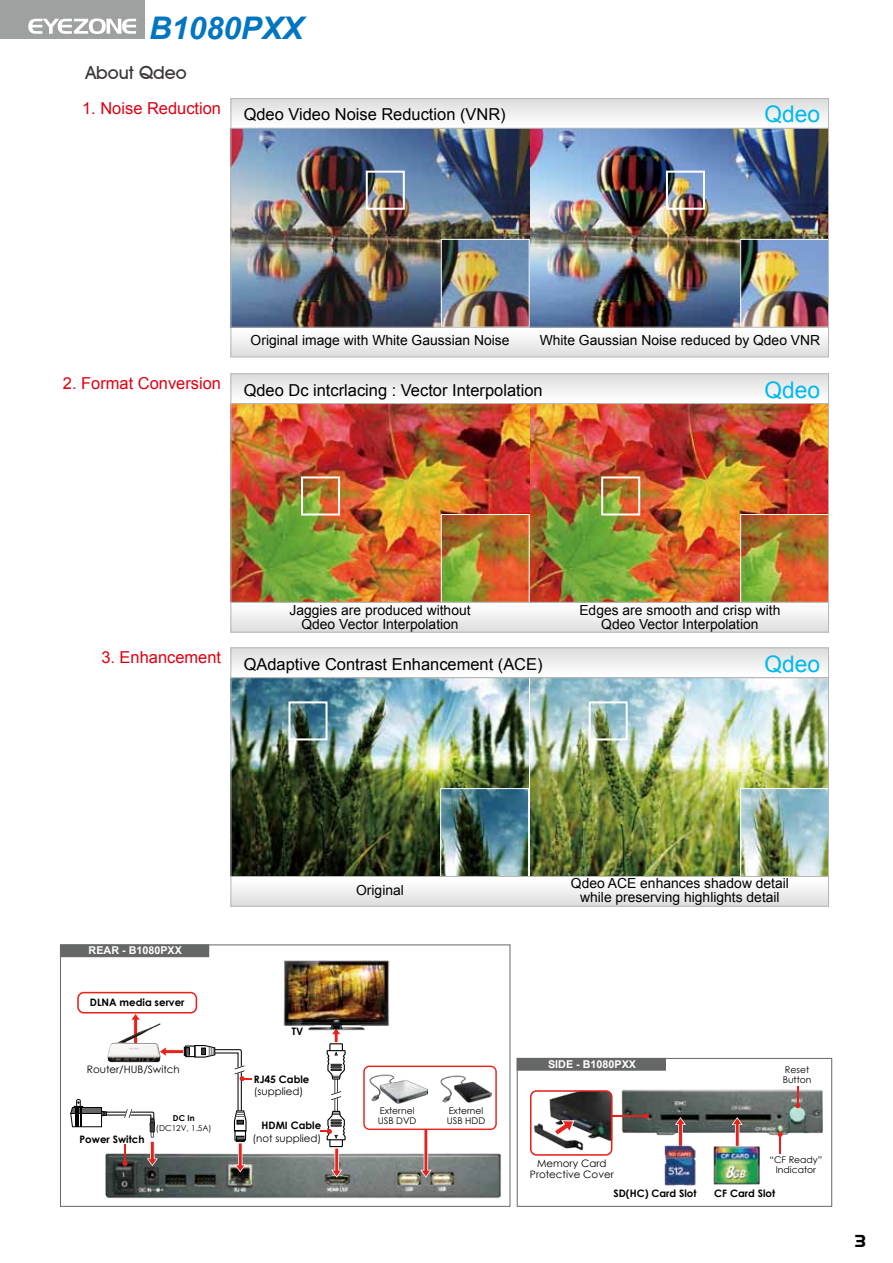
<style>
.page{position:relative;width:893px;height:1263px;background:#fff}
.page>*{position:absolute;margin:0;border:0;box-sizing:border-box;transform-origin:0 0}
.t1{font:italic 700 31.2px "Arial";color:#0075c2}
.t2{font:22.8px "Arial";color:#00b9ef}
.t3{font:500 18px "Avant Garde IT Cby BT";color:#3e3a39}
.t4{font:700 18px "Handel Got D";color:#000}
.t5{font:16.8px "Arial";color:#000}
.t6{font:16.5px "Arial";color:#000}
.t7{font:16.5px "Arial";color:#df0011}
.t8{font:13.8px/13.6px "Arial";color:#000;text-align:center}
.t9{font:700 10.8px "Arial";color:#fff}
.t10{font:10.2px/12.3px "Century Gothic";color:#010101;text-align:center}
.t11{font:700 10.2px "Century Gothic";color:#010101}
.t12{font:9.15px/10.2px "Century Gothic";color:#010101}
.t13{font:8.25px/9.9px "Century Gothic";color:#010101;text-align:center}
.s1{font-weight:700}
</style>
<div class="page">
<div style="left:0;top:0;width:144px;height:38px;background:#9fa0a0"></div>
<svg style="left:28px;top:18px;width:108px;height:16px"></svg>
<div style="left:60px;top:945px;width:149px;height:12px;background:#666767"></div>
<div style="left:60px;top:944px;width:149px;height:13px;border:1px solid #666767"></div>
<div style="left:517px;top:1058px;width:315px;height:148px;border:1px solid #666767"></div>
<div style="left:517px;top:1058px;width:148px;height:12px;background:#666767"></div>
<div style="left:517px;top:1058px;width:149px;height:13px;border:1px solid #666767"></div>
<img style="left:621px;top:1084px;width:210px;height:59px">
<svg style="left:732px;top:1117px;width:11px;height:26px"></svg>
<svg style="left:675px;top:1117px;width:11px;height:28px"></svg>
<svg style="left:795px;top:1086px;width:5px;height:22px"></svg>
<svg style="left:778px;top:1132px;width:5px;height:5px"></svg>
<hr style="left:779px;top:1134px;width:2px;height:20px;background:#e7211b">
<svg style="left:644px;top:1114px;width:5px;height:4px"></svg>
<hr style="left:611px;top:1115px;width:35px;height:2px;background:#e7211b">
<img style="left:665px;top:1145px;width:31px;height:41px">
<img style="left:713px;top:1143px;width:47px;height:42px">
<svg style="left:530px;top:1090px;width:82px;height:66px"></svg>
<img style="left:105px;top:1153px;width:397px;height:46px">
<svg style="left:334px;top:1069px;width:4px;height:52px"></svg>
<svg style="left:331px;top:1091px;width:10px;height:9px"></svg>
<svg style="left:327px;top:1030px;width:19px;height:49px"></svg>
<svg style="left:320px;top:1111px;width:26px;height:66px"></svg>
<svg style="left:363px;top:1065px;width:134px;height:112px"></svg>
<svg style="left:70px;top:992px;width:182px;height:180px"></svg>
<img style="left:284px;top:960px;width:105px;height:70px">
<img style="left:369px;top:1074px;width:58px;height:30px">
<img style="left:441px;top:1075px;width:50px;height:28px">
<img style="left:233px;top:679px;width:296px;height:196px">
<img style="left:531px;top:679px;width:296px;height:196px">
<img style="left:233px;top:405px;width:594px;height:196px">
<svg style="left:233px;top:100px;width:594px;height:18px"></svg>
<div style="left:231px;top:98px;width:598px;height:31px;border:1px solid #b5b6b6"></div>
<svg style="left:233px;top:338px;width:594px;height:17px"></svg>
<div style="left:231px;top:327px;width:598px;height:30px;border:1px solid #b5b6b6"></div>
<img style="left:233px;top:130px;width:594px;height:195px">
<img style="left:443px;top:241px;width:85px;height:84px">
<div style="left:441px;top:239px;width:89px;height:89px;border:1px solid #fff"></div>
<img style="left:742px;top:241px;width:85px;height:84px">
<div style="left:740px;top:239px;width:89px;height:89px;border:1px solid #fff"></div>
<div style="left:666px;top:171px;width:39px;height:39px;border:2px solid #fff"></div>
<div style="left:366px;top:171px;width:39px;height:39px;border:2px solid #fff"></div>
<div style="left:231px;top:128px;width:598px;height:199px;border:1px solid #b5b6b6"></div>
<svg style="left:233px;top:375px;width:594px;height:18px"></svg>
<div style="left:231px;top:373px;width:598px;height:31px;border:1px solid #b5b6b6"></div>
<svg style="left:233px;top:614px;width:594px;height:16px"></svg>
<div style="left:231px;top:602px;width:598px;height:30px;border:1px solid #b5b6b6"></div>
<div style="left:601px;top:476px;width:39px;height:39px;border:2px solid #fff"></div>
<div style="left:301px;top:476px;width:39px;height:39px;border:2px solid #fff"></div>
<svg style="left:233px;top:650px;width:594px;height:17px"></svg>
<div style="left:231px;top:648px;width:598px;height:30px;border:1px solid #b5b6b6"></div>
<svg style="left:233px;top:888px;width:594px;height:16px"></svg>
<div style="left:231px;top:876px;width:598px;height:30px;border:1px solid #b5b6b6"></div>
<img style="left:442px;top:790px;width:85px;height:85px">
<div style="left:440px;top:788px;width:89px;height:89px;border:1px solid #fff"></div>
<div style="left:589px;top:701px;width:39px;height:39px;border:2px solid #fff"></div>
<div style="left:288px;top:701px;width:40px;height:39px;border:2px solid #fff"></div>
<img style="left:443px;top:516px;width:85px;height:85px">
<div style="left:441px;top:514px;width:89px;height:89px;border:1px solid #fff"></div>
<img style="left:742px;top:516px;width:85px;height:85px">
<div style="left:740px;top:514px;width:89px;height:89px;border:1px solid #fff"></div>
<img style="left:742px;top:790px;width:85px;height:85px">
<div style="left:740px;top:788px;width:89px;height:89px;border:1px solid #fff"></div>
<div style="left:231px;top:403px;width:598px;height:200px;border:1px solid #b5b6b6"></div>
<div style="left:231px;top:677px;width:598px;height:200px;border:1px solid #b5b6b6"></div>
<p class="t1" style="left:149px;top:7px;width:156px">B1080PXX</p>
<p class="t3" style="left:85px;top:62px;width:103px">About Qdeo</p>
<p class="t7" style="left:82px;top:97px;width:140px">1. Noise Reduction</p>
<p class="t6" style="left:244px;top:104px;width:264px">Qdeo Video Noise Reduction (VNR)</p>
<p class="t2" style="left:764px;top:99px;width:57px">Qdeo</p>
<p class="t7" style="left:63px;top:373px;width:160px">2. Format Conversion</p>
<p class="t8" style="left:251px;top:333px;width:260px">Original image with White Gaussian Noise</p>
<p class="t8" style="left:540px;top:333px;width:282px">White Gaussian Noise reduced by Qdeo VNR</p>
<p class="t6" style="left:244px;top:379px;width:300px">Qdeo Dc intcrlacing : Vector Interpolation</p>
<p class="t2" style="left:764px;top:375px;width:57px">Qdeo</p>
<p class="t5" style="left:244px;top:332px;width:311px">Qdeo De-interlacing : Vector Interpolation</p>
<p class="t7" style="left:101px;top:647px;width:121px">3. Enhancement</p>
<p class="t8" style="left:289px;top:603px;width:183px">Jaggies are produced without<br>Qdeo Vector Interpolation</p>
<p class="t8" style="left:579px;top:603px;width:203px">Edges are smooth and crisp with<br>Qdeo Vector Interpolation</p>
<p class="t6" style="left:244px;top:653px;width:300px">QAdaptive Contrast Enhancement (ACE)</p>
<p class="t2" style="left:764px;top:649px;width:57px">Qdeo</p>
<p class="t9" style="left:89px;top:943px;width:95px">REAR - B1080PXX</p>
<p class="t11" style="left:90px;top:995px;width:96px">DLNA media server</p>
<p class="t10" style="left:87px;top:1063px;width:94px">Router/HUB/Switch</p>
<p class="t11" style="left:80px;top:1131px;width:66px">Power Switch</p>
<p class="t13" style="left:156px;top:1113px;width:57px"><span class="s1">DC In </span>(DC12V, 1.5A)</p>
<p class="t8" style="left:356px;top:884px;width:49px">Original</p>
<p class="t8" style="left:571px;top:877px;width:220px">Qdeo ACE enhances shadow detail while preserving highlights detail</p>
<p class="t11" style="left:292px;top:1023px;width:13px">TV</p>
<p class="t10" style="left:254px;top:1073px;width:57px;text-align:left"><span class="s1">RJ45 Cable </span>(supplied)</p>
<p class="t10" style="left:252px;top:1119px;width:70px;text-align:right"><span class="s1">HDMI Cable </span>(not supplied)</p>
<p class="t12" style="left:378px;top:1105px;width:40px">Externel<br>USB DVD</p>
<p class="t12" style="left:447px;top:1105px;width:40px">Externel<br>USB HDD</p>
<p class="t9" style="left:548px;top:1057px;width:90px">SIDE - B1080PXX</p>
<p class="t10" style="left:530px;top:1158px;width:85px;line-height:10.2px">Memory Card<br>Protective Cover</p>
<p class="t12" style="left:783px;top:1064px;width:30px">Reset<br>Button</p>
<p class="t12" style="left:769px;top:1154px;width:54px;text-align:center">“CF Ready”<br>Indicator</p>
<p class="t11" style="left:613px;top:1186px;width:85px">SD(HC) Card Slot</p>
<p class="t11" style="left:714px;top:1186px;width:62px">CF Card Slot</p>
<p class="t4" style="left:855px;top:1230px;width:13px">3</p>
</div>
